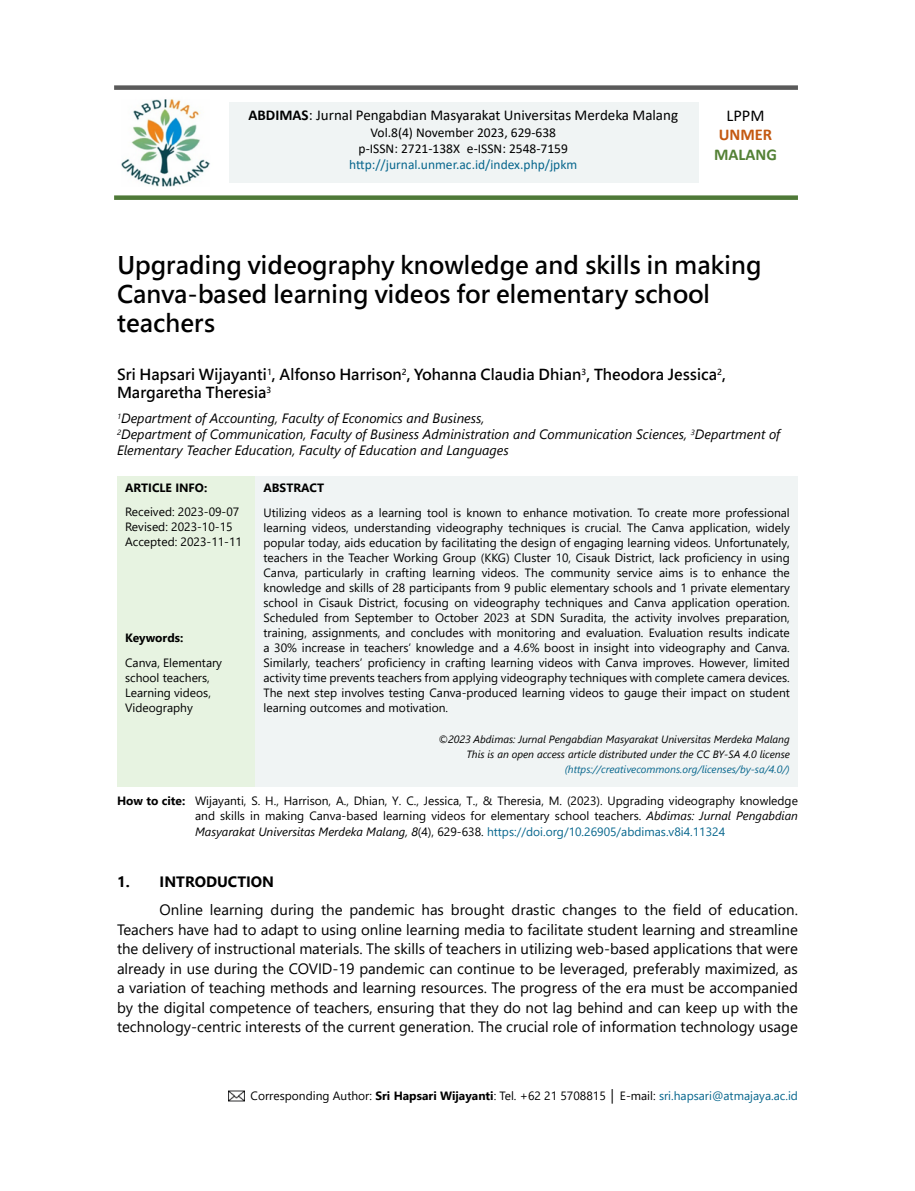
<style>
.page{position:relative;width:915px;height:1191px;background:#fff}
.page>*{position:absolute;margin:0;border:0;box-sizing:border-box;transform-origin:0 0}
.t1{font:24px/28.8px "Microsoft Jheng Hei UI Bold";color:#000}
.t2{font:700 16.5px "Calibri";color:#538135}
.t3{font:700 16.5px "Calibri";color:#c45911}
.t4{font:16.5px "Calibri";color:#000}
.t5{font:15px/19.5px "Segoe UI";color:#000;text-align:justify}
.t6{font:15px/18px "Microsoft Jheng Hei UI Bold";color:#000}
.t7{font:15px "Calibri";color:#000}
.t8{font:700 15px "Segoe UI";color:#000}
.t9{font:italic 13.5px/16.2px "Segoe UI";color:#000}
.t10{font:13.5px/16.2px "Calibri";color:#000;text-align:center}
.t11{font:13.5px "Calibri";color:#07668d}
.t12{font:12px/15px "Segoe UI";color:#000}
.t13{font:700 12px "Segoe UI";color:#000}
.t14{font:italic 10.5px/15px "Segoe UI";color:#000;text-align:right}
.t15{font:italic 10.5px "Segoe UI";color:#07668d}
.s1{font-weight:700}
.s2{font-style:italic}
.s3{color:#07668d}
.s4{font-family:"Arial"}
</style>
<div class="page">
<div style="left:229px;top:102px;width:469px;height:81px;background:#f0f4f4"></div>
<img style="left:121px;top:99px;width:89px;height:88px">
<div style="left:114px;top:85px;width:683px;height:5px;background:#5a5a5a"></div>
<div style="left:114px;top:195px;width:683px;height:5px;background:#4f7938"></div>
<div style="left:117px;top:476px;width:138px;height:311px;background:#e7f3e1"></div>
<div style="left:255px;top:476px;width:542px;height:311px;background:#f0f4f4"></div>
<img style="left:228px;top:1090px;width:16px;height:11px">
<p class="t7" style="left:248px;top:105px;width:431px"><span class="s1">ABDIMAS</span>: Jurnal Pengabdian Masyarakat Universitas Merdeka Malang</p>
<p class="t10" style="left:358px;top:124px;width:211px">Vol.8(4) November 2023, 629-638 p-ISSN: 2721-138X e-ISSN: 2548-7159</p>
<p class="t11" style="left:349px;top:155px;width:229px">http://jurnal.unmer.ac.id/index.php/jpkm</p>
<h2 class="t4" style="left:726px;top:104px;width:40px">LPPM</h2>
<h2 class="t3" style="left:718px;top:123px;width:55px">UNMER</h2>
<h2 class="t2" style="left:713px;top:143px;width:64px">MALANG</h2>
<h1 class="t1" style="left:117px;top:251px;width:645px">Upgrading videography knowledge and skills in making<br>Canva-based learning videos for elementary school teachers</h1>
<p class="t6" style="left:117px;top:365px;width:610px">Sri Hapsari Wijayanti<sup>1</sup>, Alfonso Harrison<sup>2</sup>, Yohanna Claudia Dhian<sup>3</sup>, Theodora Jessica<sup>2</sup>,<br>Margaretha Theresia<sup>3</sup></p>
<p class="t9" style="left:117px;top:407px;width:664px"><sup>1</sup>Department of Accounting, Faculty of Economics and Business,<br><sup>2</sup>Department of Communication, Faculty of Business Administration and Communication Sciences, <sup>3</sup>Department of<br>Elementary Teacher Education, Faculty of Education and Languages</p>
<p class="t13" style="left:125px;top:477px;width:84px">ARTICLE INFO:</p>
<p class="t12" style="left:125px;top:503px;width:118px">Received: 2023-09-07<br>Revised: 2023-10-15<br>Accepted: 2023-11-11</p>
<p class="t13" style="left:263px;top:477px;width:62px">ABSTRACT</p>
<p class="t12" style="left:263px;top:504px;width:527px;text-align:justify">Utilizing videos as a learning tool is known to enhance motivation. To create more professional learning videos, understanding videography techniques is crucial. The Canva application, widely popular today, aids education by facilitating the design of engaging learning videos. Unfortunately, teachers in the Teacher Working Group (KKG) Cluster 10, Cisauk District, lack proficiency in using Canva, particularly in crafting learning videos. The community service aims is to enhance the knowledge and skills of 28 participants from 9 public elementary schools and 1 private elementary school in Cisauk District, focusing on videography techniques and Canva application operation.<br>Scheduled from September to October 2023 at SDN Suradita, the activity involves preparation, training, assignments, and concludes with monitoring and evaluation. Evaluation results indicate a 30% increase in teachers’ knowledge and a 4.6% boost in insight into videography and Canva.<br>Similarly, teachers’ proficiency in crafting learning videos with Canva improves. However, limited activity time prevents teachers from applying videography techniques with complete camera devices.<br>The next step involves testing Canva-produced learning videos to gauge their impact on student learning outcomes and motivation.</p>
<p class="t14" style="left:438px;top:730px;width:353px">©2023 Abdimas: Jurnal Pengabdian Masyarakat Universitas Merdeka Malang<br>This is an open access article distributed under the CC BY-SA 4.0 license</p>
<p class="t15" style="left:564px;top:759px;width:226px">(https://creativecommons.org/licenses/by-sa/4.0/)</p>
<p class="t12" style="left:195px;top:792px;width:604px;line-height:15.5px;text-align:justify;text-indent:-78px"><span class="s1">How to cite:</span> Wijayanti, S. H., Harrison, A., Dhian, Y. C., Jessica, T., &amp; Theresia, M. (2023). Upgrading videography knowledge and skills in making Canva-based learning videos for elementary school teachers. <span class="s2">Abdimas: Jurnal Pengabdian Masyarakat Universitas Merdeka Malang, 8</span>(4), 629-638. <span class="s3">https://doi.org/10.26905/abdimas.v8i4.11324</span></p>
<p class="t13" style="left:125px;top:626px;width:60px">Keywords:</p>
<p class="t12" style="left:125px;top:654px;width:98px">Canva, Elementary school teachers,<br>Learning videos,<br>Videography</p>
<p class="t8" style="left:117px;top:867px;width:158px">1. INTRODUCTION</p>
<p class="t5" style="left:117px;top:898px;width:682px;text-indent:43px">Online learning during the pandemic has brought drastic changes to the field of education.<br>Teachers have had to adapt to using online learning media to facilitate student learning and streamline the delivery of instructional materials. The skills of teachers in utilizing web-based applications that were already in use during the COVID-19 pandemic can continue to be leveraged, preferably maximized, as a variation of teaching methods and learning resources. The progress of the era must be accompanied by the digital competence of teachers, ensuring that they do not lag behind and can keep up with the technology-centric interests of the current generation. The crucial role of information technology usage</p>
<p class="t12" style="left:250px;top:1087px;width:548px">Corresponding Author: <span class="s1">Sri Hapsari Wijayanti</span>: Tel. +62 21 5708815 <span class="s4">│</span> E-mail: <span class="s3">sri.hapsari@atmajaya.ac.id</span></p>
</div>
